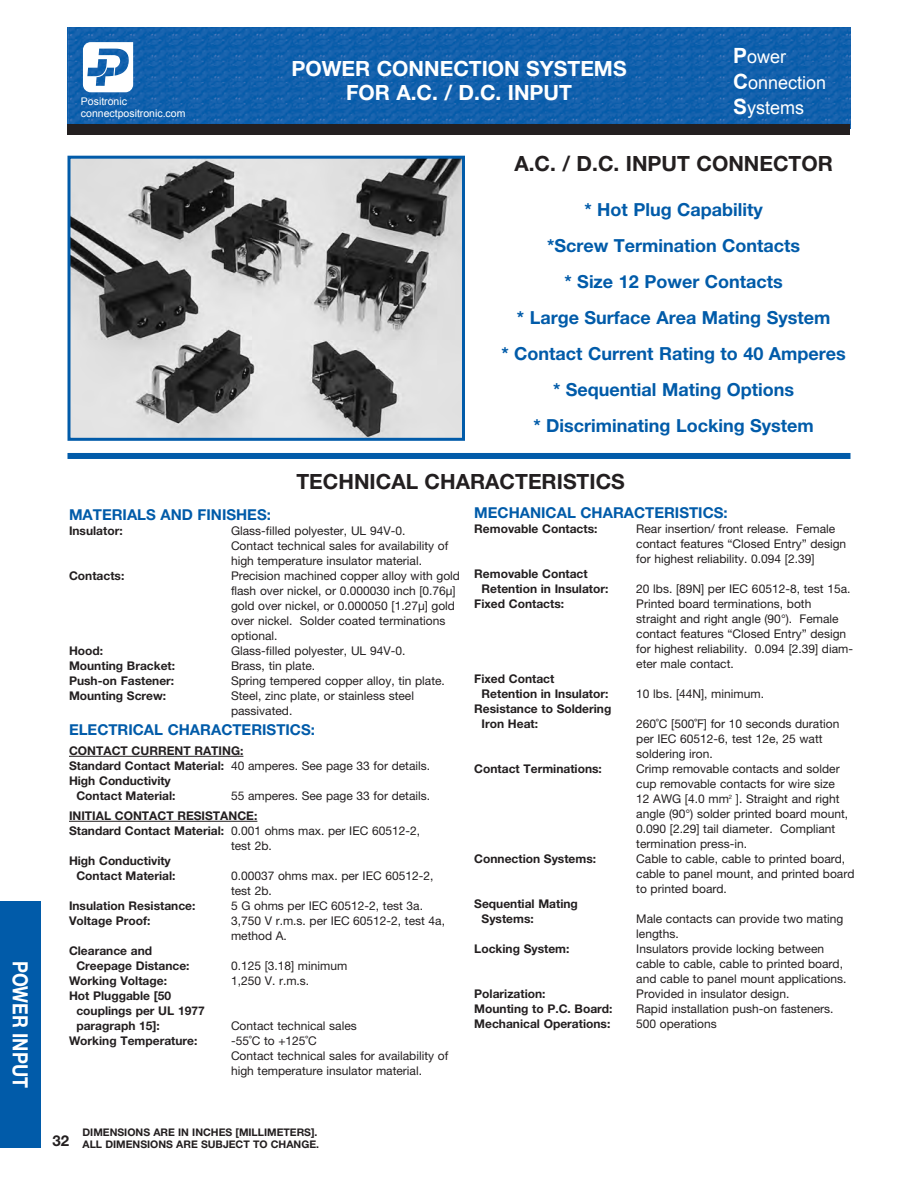
<style>
.page{position:relative;width:918px;height:1188px;background:#fff}
.page>*{position:absolute;margin:0;border:0;box-sizing:border-box;transform-origin:0 0}
.t1{font:700 21px "Helvetica Neue LT Std";color:#231f20}
.t2{font:700 21px/24px "Helvetica Neue LT Std";color:#fff;text-align:center}
.t3{font:700 21px "Helvetica Neue LT Std";color:#fff;scale:.85 1}
.t4{font:700 18px/36px "Helvetica Neue LT Std";color:#015ba9;text-align:center}
.t5{font:18px/25.5px "Arial";color:#fff}
.t6{font:700 15px "Helvetica Neue LT Std";color:#015ba9}
.t7{font:700 15px "Helvetica Neue LT Std";color:#231f20}
.t8{font:12px/15px "Helvetica Neue LT Std";color:#231f20}
.t9{font:700 12px/15px "Helvetica Neue LT Std";color:#231f20}
.t10{font:700 10.5px/12px "Helvetica Neue LT Std";color:#231f20}
.t11{font:10.5px/12px "Arial";color:#fff}
.s1{font-weight:700;font-size:21px}
.s2{font-weight:700}
</style>
<div class="page">
<div style="left:0;top:901px;width:40px;height:246px;background:#015ba9"></div>
<img style="left:68px;top:27px;width:782px;height:98px">
<div style="left:68px;top:125px;width:782px;height:10px;background:#231f20"></div>
<svg style="left:83px;top:42px;width:50px;height:50px"></svg>
<img style="left:72px;top:160px;width:389px;height:277px">
<div style="left:68px;top:156px;width:397px;height:285px;border:3px solid #015ba9"></div>
<hr style="left:69px;top:756px;width:174px;height:1px;background:#231f20">
<hr style="left:69px;top:821px;width:188px;height:1px;background:#231f20">
<div style="left:68px;top:453px;width:782px;height:6px;background:#015ba9"></div>
<h1 class="t3" style="left:33px;top:961px;width:151px;rotate:90deg">POWER INPUT</h1>
<p class="t11" style="left:81px;top:96px;width:106px">Positronic connectpositronic.com</p>
<h1 class="t2" style="left:291px;top:57px;width:337px">POWER CONNECTION SYSTEMS<br>FOR A.C. / D.C. INPUT</h1>
<h2 class="t5" style="left:733px;top:44px;width:95px"><span class="s1">P</span>ower<br><span class="s1">C</span>onnection<br><span class="s1">S</span>ystems</h2>
<h1 class="t1" style="left:514px;top:151px;width:320px">A.C. / D.C. INPUT CONNECTOR</h1>
<h2 class="t4" style="left:501px;top:191px;width:346px">* Hot Plug Capability<br>*Screw Termination Contacts<br>* Size 12 Power Contacts<br>* Large Surface Area Mating System<br>* Contact Current Rating to 40 Amperes * Sequential Mating Options<br>* Discriminating Locking System</h2>
<h1 class="t1" style="left:296px;top:469px;width:330px">TECHNICAL CHARACTERISTICS</h1>
<p class="t6" style="left:69px;top:505px;width:203px">MATERIALS AND FINISHES:</p>
<p class="t9" style="left:69px;top:523px;width:55px">Insulator:</p>
<p class="t8" style="left:231px;top:523px;width:219px">Glass-filled polyester, UL 94V-0.<br>Contact technical sales for availability of high temperature insulator material.</p>
<p class="t9" style="left:69px;top:568px;width:57px">Contacts:</p>
<p class="t8" style="left:231px;top:568px;width:231px">Precision machined copper alloy with gold flash over nickel, or 0.000030 inch [0.76µ] gold over nickel, or 0.000050 [1.27µ] gold over nickel. Solder coated terminations optional.</p>
<p class="t9" style="left:69px;top:643px;width:36px">Hood:</p>
<p class="t8" style="left:231px;top:643px;width:176px">Glass-filled polyester, UL 94V-0.</p>
<p class="t9" style="left:69px;top:658px;width:108px">Mounting Bracket:</p>
<p class="t8" style="left:231px;top:658px;width:86px">Brass, tin plate.</p>
<p class="t9" style="left:69px;top:673px;width:107px">Push-on Fastener:</p>
<p class="t8" style="left:231px;top:673px;width:215px">Spring tempered copper alloy, tin plate.</p>
<p class="t9" style="left:69px;top:688px;width:99px">Mounting Screw:</p>
<p class="t8" style="left:231px;top:688px;width:185px">Steel, zinc plate, or stainless steel passivated.</p>
<p class="t6" style="left:69px;top:720px;width:247px">ELECTRICAL CHARACTERISTICS:</p>
<p class="t9" style="left:69px;top:743px;width:176px">CONTACT CURRENT RATING:</p>
<p class="t8" style="left:69px;top:758px;width:363px"><span class="s2">Standard Contact Material:</span> 40 amperes. See page 33 for details.</p>
<p class="t9" style="left:69px;top:773px;width:103px">High Conductivity</p>
<p class="t9" style="left:76px;top:788px;width:101px">Contact Material:</p>
<p class="t8" style="left:231px;top:788px;width:201px">55 amperes. See page 33 for details.</p>
<p class="t9" style="left:69px;top:808px;width:190px">INITIAL CONTACT RESISTANCE:</p>
<p class="t8" style="left:69px;top:823px;width:353px"><span class="s2">Standard Contact Material:</span> 0.001 ohms max. per IEC 60512-2,</p>
<p class="t8" style="left:231px;top:838px;width:42px">test 2b.</p>
<p class="t9" style="left:76px;top:853px;width:101px;text-indent:-7px">High Conductivity<br>Contact Material:</p>
<p class="t8" style="left:231px;top:868px;width:204px">0.00037 ohms max. per IEC 60512-2, test 2b.</p>
<p class="t9" style="left:69px;top:898px;width:128px">Insulation Resistance:</p>
<p class="t8" style="left:231px;top:898px;width:194px">5 G ohms per IEC 60512-2, test 3a.</p>
<p class="t9" style="left:69px;top:913px;width:83px">Voltage Proof:</p>
<p class="t8" style="left:231px;top:913px;width:216px">3,750 V r.m.s. per IEC 60512-2, test 4a, method A.</p>
<p class="t9" style="left:76px;top:943px;width:115px;text-indent:-7px">Clearance and<br>Creepage Distance:</p>
<p class="t8" style="left:231px;top:958px;width:118px">0.125 [3.18] minimum</p>
<p class="t9" style="left:69px;top:973px;width:100px">Working Voltage:</p>
<p class="t8" style="left:231px;top:973px;width:80px">1,250 V. r.m.s.</p>
<p class="t9" style="left:76px;top:988px;width:130px;text-indent:-7px">Hot Pluggable [50 couplings per UL 1977 paragraph 15]:</p>
<p class="t8" style="left:231px;top:1018px;width:127px">Contact technical sales</p>
<p class="t9" style="left:69px;top:1033px;width:130px">Working Temperature:</p>
<p class="t8" style="left:231px;top:1033px;width:219px">-55˚C to +125˚C<br>Contact technical sales for availability of high temperature insulator material.</p>
<p class="t6" style="left:474px;top:503px;width:255px">MECHANICAL CHARACTERISTICS:</p>
<p class="t9" style="left:474px;top:521px;width:125px">Removable Contacts:</p>
<p class="t8" style="left:636px;top:521px;width:212px">Rear insertion/ front release. Female contact features “Closed Entry” design for highest reliability. 0.094 [2.39]</p>
<p class="t9" style="left:482px;top:566px;width:128px;text-indent:-7px">Removable Contact<br>Retention in Insulator:</p>
<p class="t8" style="left:636px;top:581px;width:216px">20 lbs. [89N] per IEC 60512-8, test 15a.</p>
<p class="t9" style="left:474px;top:596px;width:91px">Fixed Contacts:</p>
<p class="t8" style="left:636px;top:596px;width:218px">Printed board terminations, both straight and right angle (90°). Female contact features “Closed Entry” design for highest reliability. 0.094 [2.39] diam&shy;eter male contact.</p>
<p class="t9" style="left:482px;top:671px;width:128px;text-indent:-7px">Fixed Contact<br>Retention in Insulator:</p>
<p class="t8" style="left:636px;top:686px;width:129px">10 lbs. [44N], minimum.</p>
<p class="t9" style="left:482px;top:701px;width:131px;text-indent:-7px">Resistance to Soldering<br>Iron Heat:</p>
<p class="t8" style="left:636px;top:716px;width:205px">260˚C [500˚F] for 10 seconds duration per IEC 60512-6, test 12e, 25 watt soldering iron.</p>
<p class="t9" style="left:474px;top:761px;width:129px">Contact Terminations:</p>
<p class="t8" style="left:636px;top:761px;width:213px">Crimp removable contacts and solder cup removable contacts for wire size 12 AWG [4.0 mm<sup>2</sup> ]. Straight and right angle (90°) solder printed board mount, 0.090 [2.29] tail diameter. Compliant termination press-in.</p>
<p class="t9" style="left:474px;top:851px;width:123px">Connection Systems:</p>
<p class="t8" style="left:636px;top:851px;width:220px">Cable to cable, cable to printed board, cable to panel mount, and printed board to printed board.</p>
<p class="t9" style="left:482px;top:896px;width:98px;text-indent:-7px">Sequential Mating<br>Systems:</p>
<p class="t8" style="left:636px;top:911px;width:209px">Male contacts can provide two mating lengths.</p>
<p class="t9" style="left:474px;top:941px;width:97px">Locking System:</p>
<p class="t8" style="left:636px;top:941px;width:212px">Insulators provide locking between cable to cable, cable to printed board, and cable to panel mount applications.</p>
<p class="t9" style="left:474px;top:986px;width:73px">Polarization:</p>
<p class="t8" style="left:636px;top:986px;width:155px">Provided in insulator design.</p>
<p class="t9" style="left:474px;top:1001px;width:140px">Mounting to P.C. Board:</p>
<p class="t8" style="left:636px;top:1001px;width:199px">Rapid installation push-on fasteners.</p>
<p class="t9" style="left:474px;top:1016px;width:138px">Mechanical Operations:</p>
<p class="t8" style="left:636px;top:1016px;width:82px">500 operations</p>
<p class="t7" style="left:52px;top:1131px;width:18px">32</p>
<p class="t10" style="left:82px;top:1126px;width:238px">DIMENSIONS ARE IN INCHES [MILLIMETERS].<br>ALL DIMENSIONS ARE SUBJECT TO CHANGE.</p>
</div>
